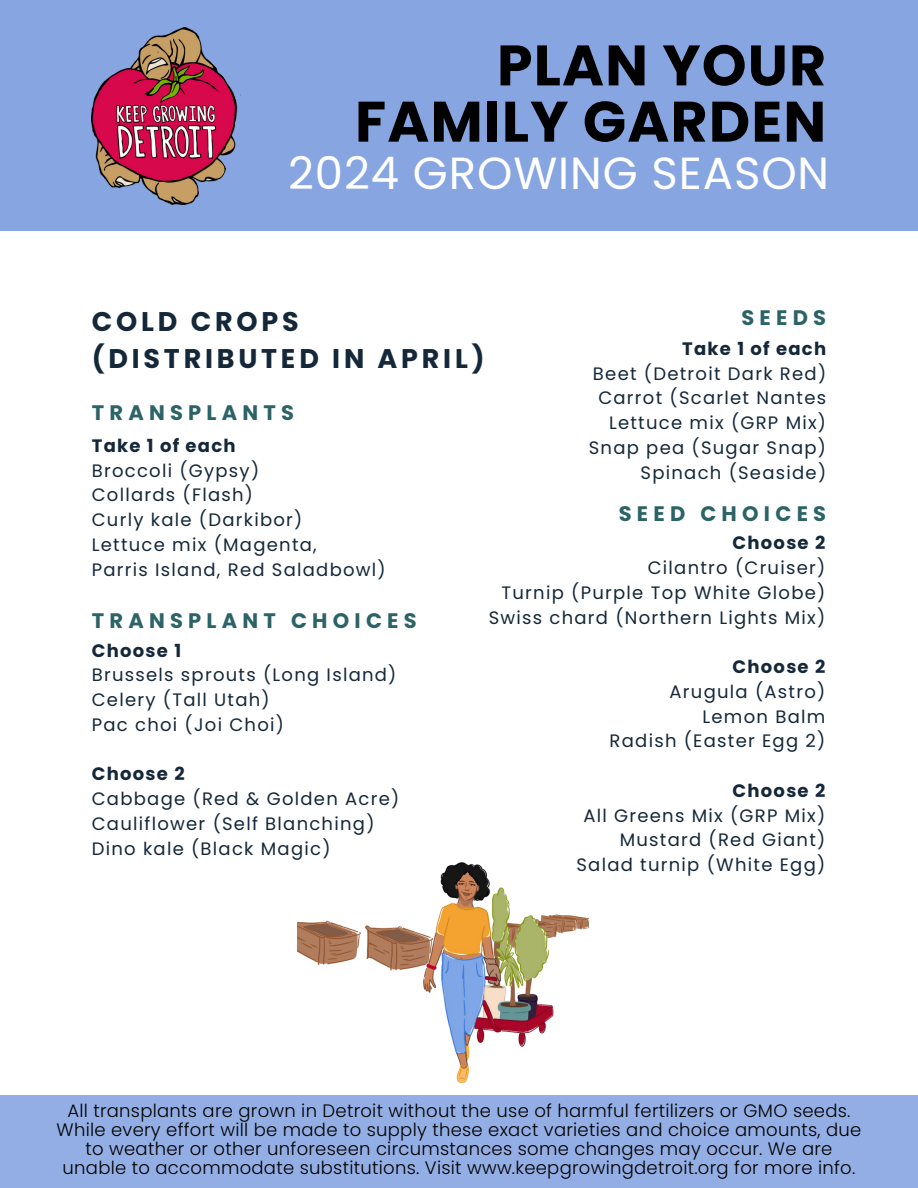
<style>
.page{position:relative;width:918px;height:1188px;background:#fff}
.page>*{position:absolute;margin:0;border:0;box-sizing:border-box;transform-origin:0 0}
.t1{font:700 57px/56.2px "Poppins";letter-spacing:.02em;color:#000;text-align:right}
.t2{font:45px "Poppins";letter-spacing:.02em;color:#fff}
.t3{font:700 27px "Poppins";letter-spacing:.14em;color:#15283a}
.t4{font:700 21px "Poppins";letter-spacing:.25em;color:#2c6366}
.t5{font:18px "Poppins";letter-spacing:.07em;color:#15283a}
.t6{font:300 18px/19.2px "Poppins";letter-spacing:.015em;color:#000;text-align:center}
.t7{font:700 18px "Poppins";letter-spacing:.07em;color:#15283a}
</style>
<div class="page">
<div style="left:0;top:1095px;width:918px;height:93px;background:#93aee4"></div>
<div style="left:0;top:0;width:918px;height:231px;background:#87a5e1"></div>
<img style="left:298px;top:862px;width:291px;height:221px">
<img style="left:92px;top:28px;width:146px;height:176px">
<p class="t1" style="left:355px;top:37px;width:473px">PLAN YOUR<br>FAMILY GARDEN</p>
<p class="t2" style="left:288px;top:142px;width:543px">2024 GROWING SEASON</p>
<p class="t4" style="left:741px;top:303px;width:86px">SEEDS</p>
<p class="t7" style="left:682px;top:336px;width:145px">Take 1 of each</p>
<p class="t5" style="left:593px;top:361px;width:235px">Beet (Detroit Dark Red)</p>
<p class="t5" style="left:598px;top:385px;width:229px">Carrot (Scarlet Nantes</p>
<p class="t5" style="left:609px;top:410px;width:219px">Lettuce mix (GRP Mix)</p>
<p class="t5" style="left:589px;top:435px;width:239px">Snap pea (Sugar Snap)</p>
<p class="t5" style="left:641px;top:460px;width:187px">Spinach (Seaside)</p>
<p class="t4" style="left:619px;top:499px;width:209px">SEED CHOICES</p>
<p class="t3" style="left:92px;top:302px;width:208px">COLD CROPS</p>
<p class="t3" style="left:92px;top:339px;width:394px">(DISTRIBUTED IN APRIL)</p>
<p class="t4" style="left:92px;top:398px;width:204px">TRANSPLANTS</p>
<p class="t7" style="left:92px;top:433px;width:145px">Take 1 of each</p>
<p class="t5" style="left:92px;top:458px;width:169px">Broccoli (Gypsy)</p>
<p class="t5" style="left:92px;top:483px;width:163px">Collards (Flash)</p>
<p class="t5" style="left:92px;top:507px;width:212px">Curly kale (Darkibor)</p>
<p class="t5" style="left:92px;top:532px;width:227px">Lettuce mix (Magenta,</p>
<p class="t5" style="left:92px;top:557px;width:296px">Parris Island, Red Saladbowl)</p>
<p class="t7" style="left:733px;top:531px;width:94px">Choose 2</p>
<p class="t5" style="left:648px;top:555px;width:179px">Cilantro (Cruiser)</p>
<p class="t5" style="left:502px;top:580px;width:325px">Turnip (Purple Top White Globe)</p>
<p class="t5" style="left:489px;top:605px;width:338px">Swiss chard (Northern Lights Mix)</p>
<p class="t7" style="left:733px;top:654px;width:94px">Choose 2</p>
<p class="t5" style="left:670px;top:679px;width:157px">Arugula (Astro)</p>
<p class="t5" style="left:703px;top:704px;width:124px">Lemon Balm</p>
<p class="t5" style="left:610px;top:729px;width:217px">Radish (Easter Egg 2)</p>
<p class="t7" style="left:733px;top:778px;width:94px">Choose 2</p>
<p class="t5" style="left:583px;top:803px;width:243px">All Greens Mix (GRP Mix)</p>
<p class="t5" style="left:620px;top:828px;width:207px">Mustard (Red Giant)</p>
<p class="t5" style="left:576px;top:852px;width:250px">Salad turnip (White Egg)</p>
<p class="t4" style="left:92px;top:606px;width:326px">TRANSPLANT CHOICES</p>
<p class="t7" style="left:92px;top:638px;width:91px">Choose 1</p>
<p class="t5" style="left:92px;top:662px;width:306px">Brussels sprouts (Long Island)</p>
<p class="t5" style="left:92px;top:687px;width:180px">Celery (Tall Utah)</p>
<p class="t5" style="left:92px;top:712px;width:194px">Pac choi (Joi Choi)</p>
<p class="t7" style="left:92px;top:761px;width:94px">Choose 2</p>
<p class="t5" style="left:92px;top:786px;width:309px">Cabbage (Red &amp; Golden Acre)</p>
<p class="t5" style="left:92px;top:811px;width:284px">Cauliflower (Self Blanching)</p>
<p class="t5" style="left:92px;top:836px;width:240px">Dino kale (Black Magic)</p>
<p class="t6" style="left:57px;top:1101px;width:806px">All transplants are grown in Detroit without the use of harmful fertilizers or GMO seeds.<br>While every effort will be made to supply these exact varieties and choice amounts, due to weather or other unforeseen circumstances some changes may occur. We are unable to accommodate substitutions. Visit www.keepgrowingdetroit.org for more info.</p>
</div>
